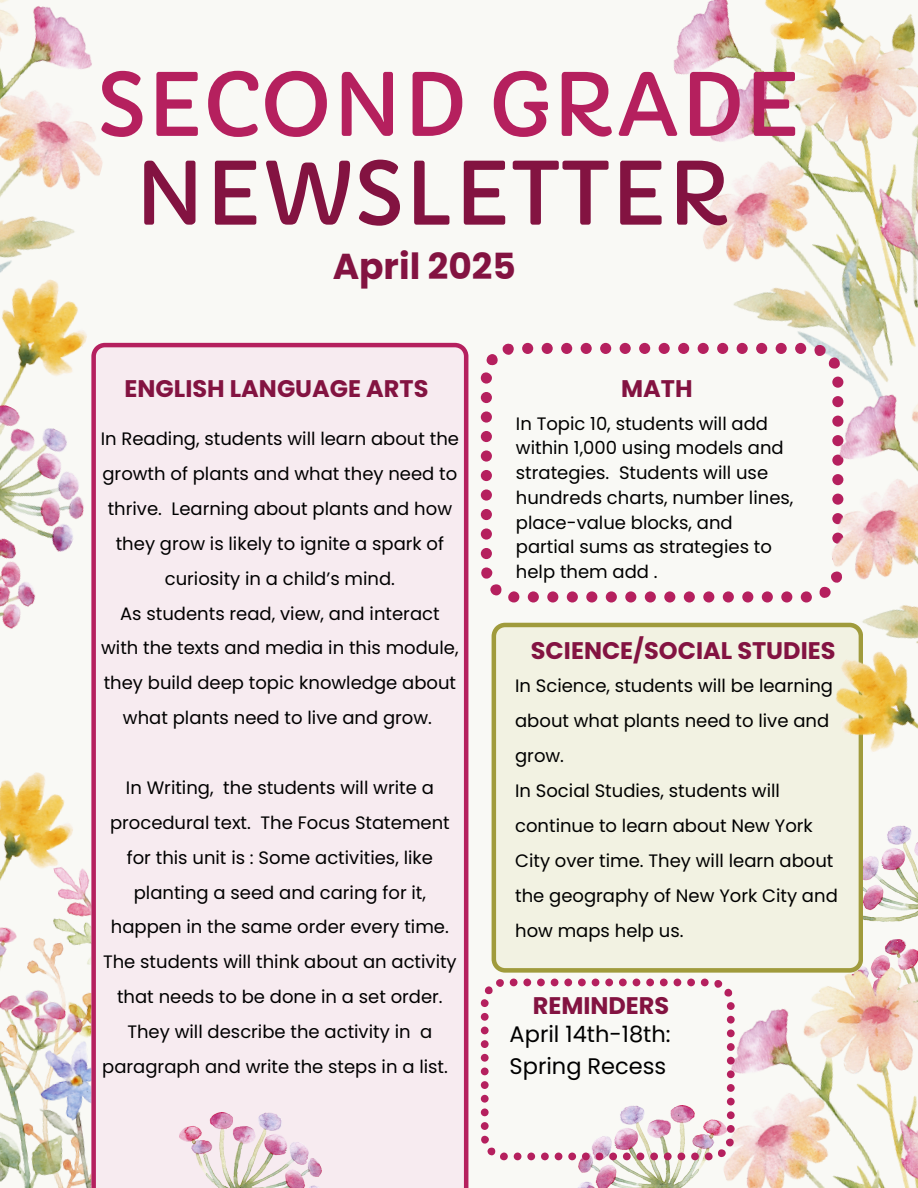
<style>
.page{position:relative;width:918px;height:1188px;background:#f9f9f5}
.page>*{position:absolute;margin:0;border:0;box-sizing:border-box;transform-origin:0 0}
.t1{font:85.5px "Capriola";color:#b5205e}
.t2{font:85.5px "Capriola";color:#831341}
.t3{font:700 36px "Poppins";color:#831341}
.t4{font:700 24px "Poppins";color:#831341}
.t5{font:22.5px/31.5px "Poppins";color:#000}
.t6{font:18px/34.8px "Poppins";color:#000;text-align:center}
</style>
<div class="page">
<img style="left:0;top:870px;width:91px;height:318px">
<img style="left:663px;top:0;width:255px;height:343px">
<img style="left:678px;top:978px;width:240px;height:210px">
<div style="left:492px;top:623px;width:317px;height:350px;background:#f2f2e2"></div>
<svg style="left:481px;top:343px;width:306px;height:260px"></svg>
<div style="left:91px;top:343px;width:377px;height:845px;background:#f7ebf0"></div>
<img style="left:787px;top:301px;width:131px;height:481px">
<img style="left:809px;top:614px;width:109px;height:366px">
<img style="left:0;top:782px;width:84px;height:378px">
<img style="left:0;top:0;width:142px;height:393px">
<img style="left:0;top:265px;width:97px;height:96px">
<img style="left:128px;top:1113px;width:195px;height:75px">
<img style="left:0;top:361px;width:113px;height:421px">
<img style="left:578px;top:1105px;width:202px;height:83px">
<svg style="left:481px;top:979px;width:254px;height:181px"></svg>
<p class="t1" style="left:97px;top:53px;width:706px">SECOND GRADE</p>
<p class="t2" style="left:134px;top:142px;width:599px">NEWSLETTER</p>
<p class="t3" style="left:333px;top:242px;width:185px">April 2025</p>
<h3 class="t4" style="left:125px;top:372px;width:305px">ENGLISH LANGUAGE ARTS</h3>
<p class="t6" style="left:101px;top:422px;width:360px">In Reading, students will learn about the growth of plants and what they need to thrive. Learning about plants and how they grow is likely to ignite a spark of curiosity in a child’s mind.</p>
<p class="t6" style="left:101px;top:596px;width:359px">As students read, view, and interact with the texts and media in this module, they build deep topic knowledge about what plants need to live and grow.</p>
<h1 class="t6" style="left:102px;top:770px;width:356px">In Writing, the students will write a procedural text. The Focus Statement for this unit is : Some activities, like planting a seed and caring for it, happen in the same order every time.<br>The students will think about an activity that needs to be done in a set order.<br>They will describe the activity in a paragraph and write the steps in a list.</h1>
<p class="t4" style="left:621px;top:372px;width:73px">MATH</p>
<p class="t6" style="left:516px;top:411px;width:279px;line-height:24.8px;text-align:left">In Topic 10, students will add within 1,000 using models and strategies. Students will use hundreds charts, number lines, place-value blocks, and partial sums as strategies to help them add .</p>
<p class="t4" style="left:531px;top:634px;width:306px">SCIENCE/SOCIAL STUDIES</p>
<p class="t6" style="left:515px;top:669px;width:319px;text-align:left">In Science, students will be learning about what plants need to live and grow.</p>
<p class="t6" style="left:515px;top:773px;width:324px;text-align:left">In Social Studies, students will continue to learn about New York<br>City over time. They will learn about the geography of New York City and how maps help us.</p>
<h1 class="t4" style="left:533px;top:989px;width:138px">REMINDERS</h1>
<h2 class="t5" style="left:510px;top:1019px;width:162px">April 14th-18th:<br>Spring Recess</h2>
</div>
